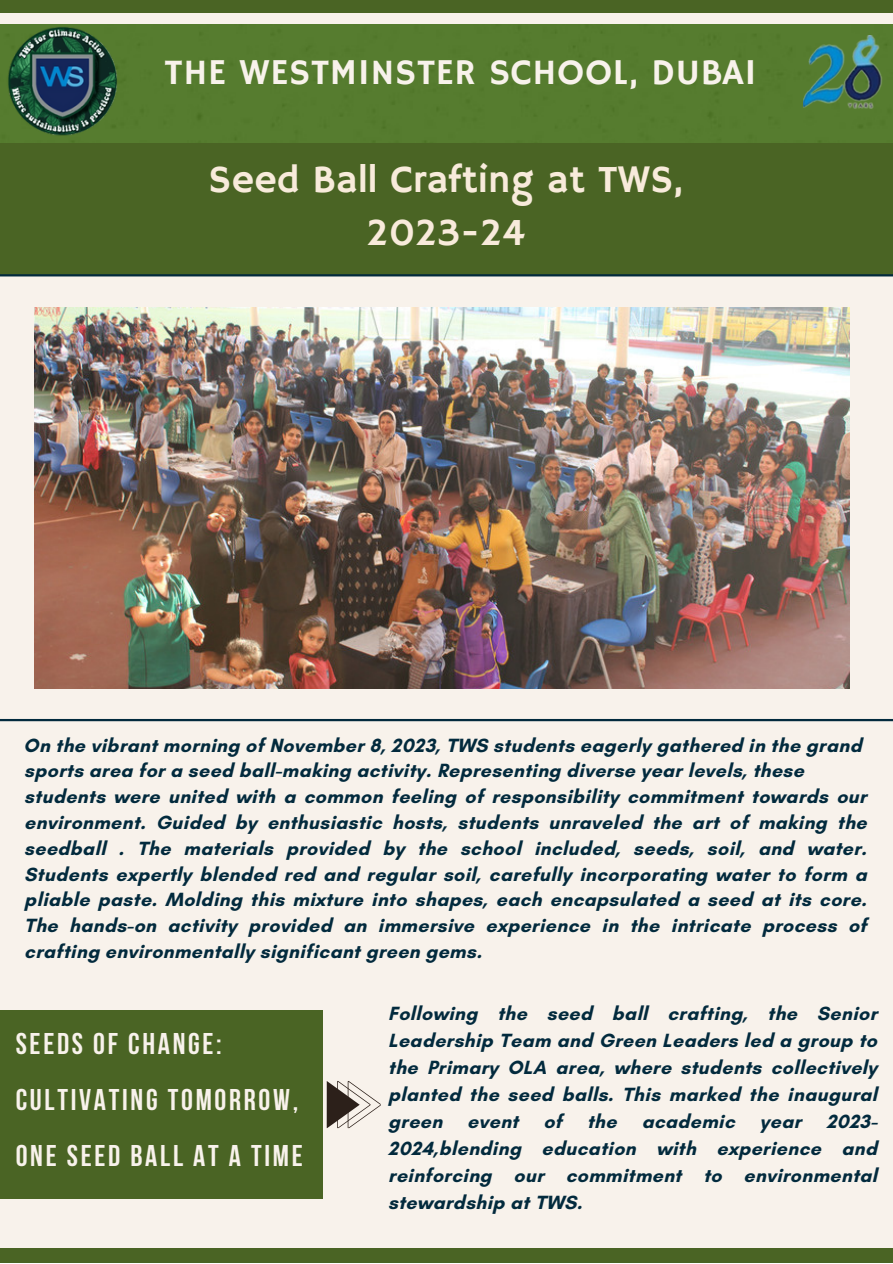
<style>
.page{position:relative;width:893px;height:1264px;background:#fff}
.page>*{position:absolute;margin:0;border:0;box-sizing:border-box;transform-origin:0 0}
.t1{font:39px "Hammersmith One";color:#f8ebdb}
.t2{font:36.3px "Hammersmith One";letter-spacing:.02em;color:#f8f2eb}
.t3{font:700 29.85px "Bebas Neue";letter-spacing:.09em;color:#f8f2eb}
.t4{font:700 19.5px/27px "Glacial Indifference";letter-spacing:.02em;color:#022a3d;text-align:justify}
</style>
<div class="page">
<div style="left:0;top:0;width:892px;height:1262px;background:#f8f2eb"></div>
<div style="left:0;top:1010px;width:323px;height:188px;background:#4a6424"></div>
<div style="left:0;top:1247px;width:892px;height:16px;background:#4a6424"></div>
<hr style="left:0;top:719px;width:892px;height:2px;background:#022a3d">
<div style="left:0;top:138px;width:892px;height:137px;background:#4a6424"></div>
<div style="left:0;top:24px;width:892px;height:118px;background:#567c2f"></div>
<div style="left:0;top:0;width:892px;height:12px;background:#4a6424"></div>
<img style="left:0;top:26px;width:164px;height:112px">
<img style="left:803px;top:36px;width:88px;height:77px">
<hr style="left:0;top:274px;width:892px;height:2px;background:#022a3d">
<svg style="left:327px;top:1081px;width:53px;height:47px"></svg>
<img style="left:35px;top:307px;width:814px;height:382px">
<p class="t2" style="left:164px;top:51px;width:593px">THE WESTMINSTER SCHOOL, DUBAI</p>
<p class="t1" style="left:209px;top:157px;width:475px">Seed Ball Crafting at TWS,</p>
<p class="t1" style="left:366px;top:210px;width:160px">2023-24</p>
<p class="t4" style="left:24px;top:731px;width:839px">On the vibrant morning of November 8, 2023, TWS students eagerly gathered in the grand</p>
<p class="t4" style="left:24px;top:756px;width:781px">sports area for a seed ball-making activity. Representing diverse year levels, these</p>
<p class="t4" style="left:24px;top:783px;width:843px;line-height:25.8px">students were united with a common feeling of responsibility commitment towards our environment. Guided by enthusiastic hosts, students unraveled the art of making the seedball . The materials provided by the school included, seeds, soil, and water.<br>Students expertly blended red and regular soil, carefully incorporating water to form a pliable paste. Molding this mixture into shapes, each encapsulated a seed at its core.<br>The hands-on activity provided an immersive experience in the intricate process of crafting environmentally significant green gems.</p>
<p class="t3" style="left:16px;top:1031px;width:208px">SEEDS OF CHANGE:</p>
<p class="t3" style="left:16px;top:1087px;width:284px">CULTIVATING TOMORROW,</p>
<p class="t3" style="left:16px;top:1143px;width:288px">ONE SEED BALL AT A TIME</p>
<p class="t4" style="left:388px;top:999px;width:490px">Following the seed ball crafting, the Senior Leadership Team and Green Leaders led a group to the Primary OLA area, where students collectively planted the seed balls. This marked the inaugural green</p>
<p class="t4" style="left:467px;top:1107px;width:53px">event</p>
<p class="t4" style="left:543px;top:1107px;width:20px">of</p>
<p class="t4" style="left:587px;top:1107px;width:31px">the</p>
<p class="t4" style="left:641px;top:1107px;width:95px">academic</p>
<p class="t4" style="left:760px;top:1107px;width:43px">year</p>
<p class="t4" style="left:388px;top:1107px;width:490px;text-indent:438px">2023- 2024,blending education with experience and reinforcing our commitment to environmental stewardship at TWS.</p>
</div>
